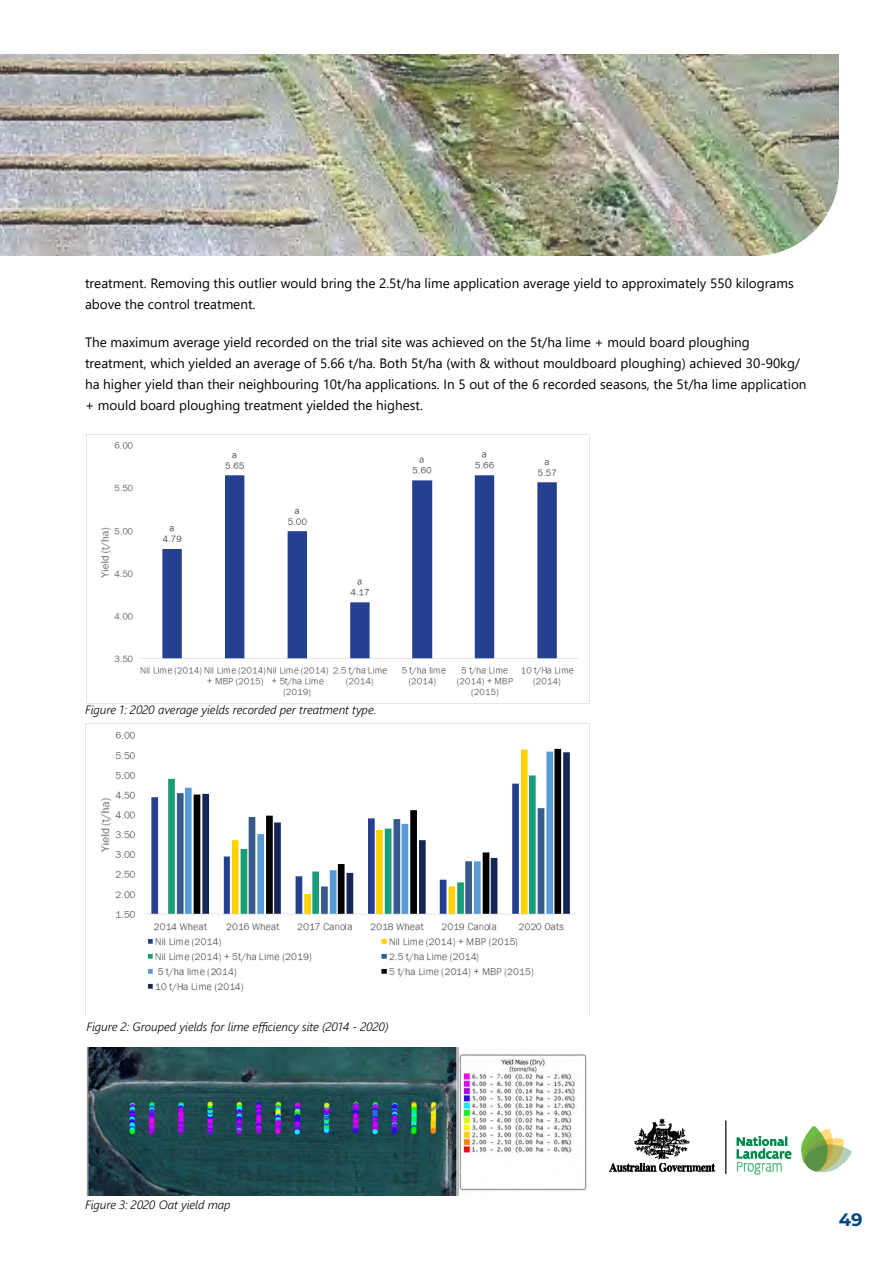
<style>
.page{position:relative;width:893px;height:1263px;background:#fff}
.page>*{position:absolute;margin:0;border:0;box-sizing:border-box;transform-origin:0 0}
.t1{font:700 18px "Montserrat";color:#01487e}
.t2{font:13.5px/21px "Segoe UI";color:#000}
.t3{font:italic 300 12px "Segoe UI";color:#000}
</style>
<div class="page">
<img style="left:86px;top:434px;width:504px;height:269px">
<img style="left:85px;top:723px;width:505px;height:294px">
<img style="left:86px;top:1047px;width:501px;height:149px">
<img style="left:610px;top:1119px;width:241px;height:55px">
<img style="left:0;top:54px;width:839px;height:202px">
<p class="t2" style="left:85px;top:271px;width:710px">treatment. Removing this outlier would bring the 2.5t/ha lime application average yield to approximately 550 kilograms above the control treatment.</p>
<p class="t2" style="left:85px;top:330px;width:723px">The maximum average yield recorded on the trial site was achieved on the 5t/ha lime + mould board ploughing treatment, which yielded an average of 5.66 t/ha. Both 5t/ha (with &amp; without mouldboard ploughing) achieved 30-90kg/ ha higher yield than their neighbouring 10t/ha applications. In 5 out of the 6 recorded seasons, the 5t/ha lime application + mould board ploughing treatment yielded the highest.</p>
<p class="t3" style="left:85px;top:698px;width:293px">Figure 1: 2020 average yields recorded per treatment type.</p>
<p class="t3" style="left:86px;top:1015px;width:304px">Figure 2: Grouped yields for lime efficiency site (2014 - 2020)</p>
<p class="t3" style="left:85px;top:1193px;width:147px">Figure 3: 2020 Oat yield map</p>
<h1 class="t1" style="left:839px;top:1207px;width:25px">49</h1>
</div>
